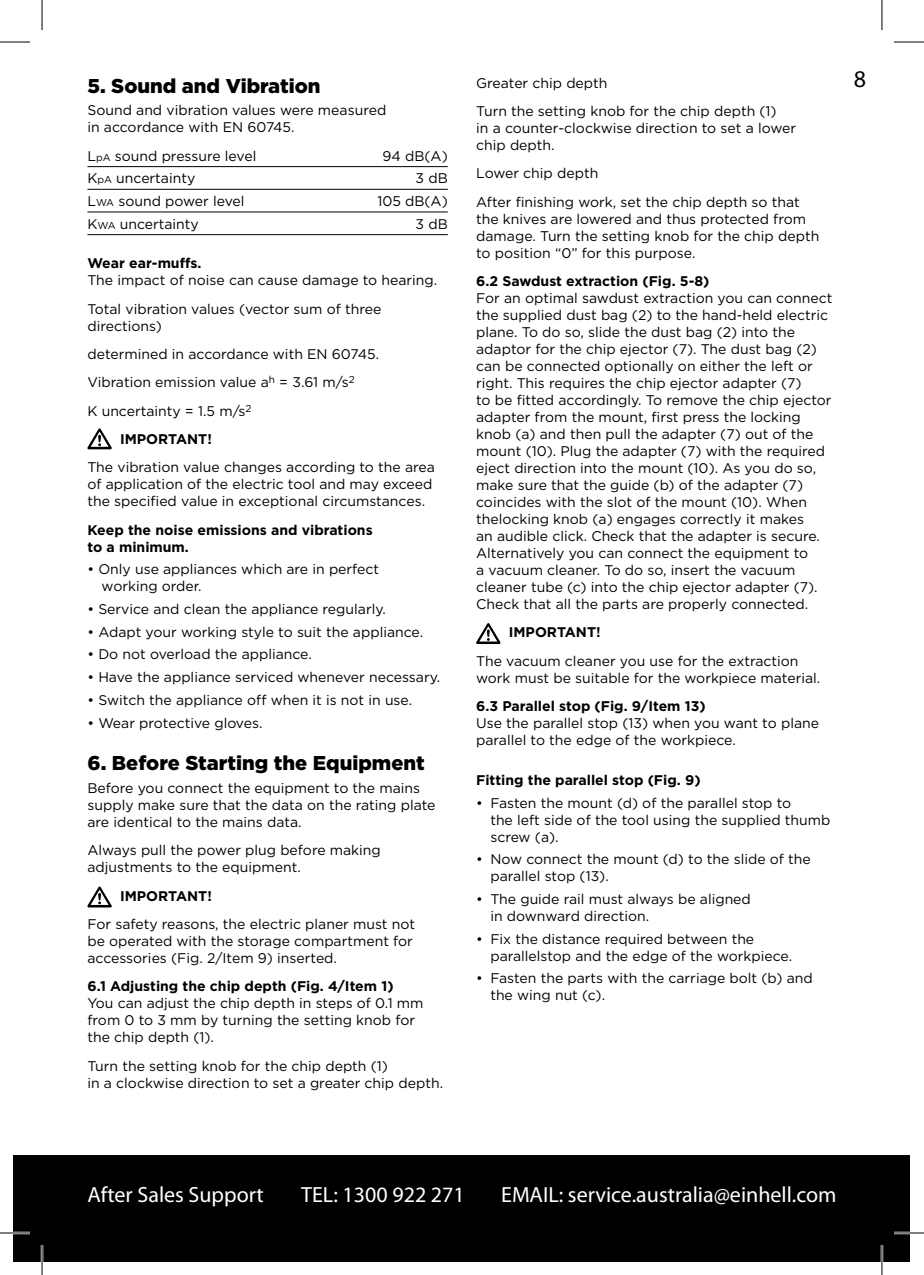
<style>
.page{position:relative;width:924px;height:1275px;background:#fff}
.page>*{position:absolute;margin:0;border:0;box-sizing:border-box;transform-origin:0 0}
.t1{font:24px "Myriad Pro";color:#000}
.t2{font:22px "Myriad Pro";color:#fff}
.t3{font:900 20px "Gotham";color:#000}
.t4{font:14px/17px "Gotham";color:#000}
.t5{font:700 14px/17px "Gotham";color:#000}
.s1{font-size:10px}
</style>
<div class="page">
<div style="left:14px;top:1154px;width:895px;height:107px;background:#000"></div>
<hr style="left:87px;top:166px;width:360px;height:1px;background:#000">
<hr style="left:87px;top:189px;width:360px;height:1px;background:#000">
<hr style="left:87px;top:212px;width:360px;height:1px;background:#000">
<hr style="left:87px;top:234px;width:360px;height:1px;background:#000">
<svg style="left:87px;top:428px;width:25px;height:21px"></svg>
<svg style="left:87px;top:886px;width:25px;height:21px"></svg>
<svg style="left:476px;top:623px;width:24px;height:21px"></svg>
<hr style="left:0;top:1231px;width:30px;height:3px;background:#fff">
<hr style="left:893px;top:1231px;width:30px;height:3px;background:#fff">
<hr style="left:41px;top:1245px;width:2px;height:30px;background:#fff">
<hr style="left:880px;top:1245px;width:2px;height:30px;background:#fff">
<hr style="left:0;top:42px;width:30px;height:1px;background:#000">
<hr style="left:893px;top:42px;width:30px;height:1px;background:#000">
<hr style="left:0;top:1232px;width:30px;height:1px;background:#000">
<hr style="left:893px;top:1232px;width:30px;height:1px;background:#000">
<hr style="left:42px;top:0;width:1px;height:30px;background:#000">
<hr style="left:42px;top:1245px;width:1px;height:30px;background:#000">
<hr style="left:881px;top:0;width:1px;height:30px;background:#000">
<hr style="left:881px;top:1245px;width:1px;height:30px;background:#000">
<h3 class="t3" style="left:87px;top:74px;width:235px">5. Sound and Vibration</h3>
<p class="t4" style="left:87px;top:102px;width:300px">Sound and vibration values were measured in accordance with EN 60745.</p>
<p class="t4" style="left:87px;top:147px;width:170px">L<span class="s1">pA</span> sound pressure level</p>
<p class="t4" style="left:382px;top:147px;width:67px">94 dB(A)</p>
<p class="t4" style="left:87px;top:170px;width:109px">K<span class="s1">pA</span> uncertainty</p>
<p class="t4" style="left:415px;top:170px;width:34px">3 dB</p>
<p class="t4" style="left:87px;top:192px;width:158px">L<span class="s1">WA</span> sound power level</p>
<p class="t4" style="left:377px;top:192px;width:72px">105 dB(A)</p>
<p class="t4" style="left:87px;top:215px;width:113px">K<span class="s1">WA</span> uncertainty</p>
<p class="t4" style="left:415px;top:215px;width:34px">3 dB</p>
<p class="t5" style="left:87px;top:254px;width:115px">Wear ear-muffs.</p>
<p class="t4" style="left:87px;top:266px;width:351px;line-height:28.4px">The impact of noise can cause damage to hearing.<br>Total vibration values (vector sum of three</p>
<p class="t4" style="left:87px;top:317px;width:76px">directions)</p>
<p class="t4" style="left:87px;top:345px;width:293px">determined in accordance with EN 60745.</p>
<p class="t4" style="left:87px;top:374px;width:269px">Vibration emission value a<sup>h</sup> = 3.61 m/s<sup>2</sup></p>
<p class="t4" style="left:87px;top:402px;width:166px">K uncertainty = 1.5 m/s<sup>2</sup></p>
<p class="t5" style="left:120px;top:430px;width:93px">IMPORTANT!</p>
<p class="t4" style="left:87px;top:459px;width:349px">The vibration value changes according to the area of application of the electric tool and may exceed the specified value in exceptional circumstances.</p>
<p class="t5" style="left:87px;top:521px;width:287px">Keep the noise emissions and vibrations to a minimum.</p>
<p class="t4" style="left:102px;top:561px;width:279px;text-indent:-14px">• Only use appliances which are in perfect working order.</p>
<p class="t4" style="left:87px;top:600px;width:300px">• Service and clean the appliance regularly.</p>
<p class="t4" style="left:87px;top:623px;width:337px">• Adapt your working style to suit the appliance.</p>
<p class="t4" style="left:87px;top:646px;width:226px">• Do not overload the appliance.</p>
<p class="t4" style="left:87px;top:668px;width:354px">• Have the appliance serviced whenever necessary.</p>
<p class="t4" style="left:87px;top:691px;width:326px">• Switch the appliance off when it is not in use.</p>
<p class="t4" style="left:87px;top:714px;width:176px">• Wear protective gloves.</p>
<h3 class="t3" style="left:87px;top:751px;width:339px">6. Before Starting the Equipment</h3>
<p class="t4" style="left:87px;top:779px;width:349px">Before you connect the equipment to the mains supply make sure that the data on the rating plate are identical to the mains data.</p>
<p class="t4" style="left:87px;top:841px;width:295px">Always pull the power plug before making adjustments to the equipment.</p>
<p class="t5" style="left:120px;top:886px;width:93px">IMPORTANT!</p>
<p class="t4" style="left:87px;top:915px;width:329px">For safety reasons, the electric planer must not be operated with the storage compartment for accessories (Fig. 2/Item 9) inserted.</p>
<p class="t5" style="left:87px;top:977px;width:307px">6.1 Adjusting the chip depth (Fig. 4/Item 1)</p>
<p class="t4" style="left:87px;top:994px;width:337px">You can adjust the chip depth in steps of 0.1 mm from 0 to 3 mm by turning the setting knob for the chip depth (1).</p>
<p class="t4" style="left:87px;top:1057px;width:357px">Turn the setting knob for the chip depth (1)<br>in a clockwise direction to set a greater chip depth.</p>
<p class="t4" style="left:476px;top:68px;width:302px;line-height:28.4px">Greater chip depth<br>Turn the setting knob for the chip depth (1)</p>
<p class="t4" style="left:476px;top:119px;width:321px">in a counter-clockwise direction to set a lower chip depth.</p>
<p class="t4" style="left:476px;top:159px;width:325px;line-height:28.4px">Lower chip depth<br>After finishing work, set the chip depth so that</p>
<p class="t4" style="left:476px;top:210px;width:344px">the knives are lowered and thus protected from damage. Turn the setting knob for the chip depth to position “0” for this purpose.</p>
<p class="t5" style="left:476px;top:272px;width:235px">6.2 Sawdust extraction (Fig. 5-8)</p>
<p class="t4" style="left:476px;top:289px;width:357px">For an optimal sawdust extraction you can connect the supplied dust bag (2) to the hand-held electric plane. To do so, slide the dust bag (2) into the adaptor for the chip ejector (7). The dust bag (2) can be connected optionally on either the left or right. This requires the chip ejector adapter (7)<br>to be fitted accordingly. To remove the chip ejector adapter from the mount, first press the locking knob (a) and then pull the adapter (7) out of the mount (10). Plug the adapter (7) with the required eject direction into the mount (10). As you do so, make sure that the guide (b) of the adapter (7) coincides with the slot of the mount (10). When thelocking knob (a) engages correctly it makes<br>an audible click. Check that the adapter is secure.<br>Alternatively you can connect the equipment to<br>a vacuum cleaner. To do so, insert the vacuum cleaner tube (c) into the chip ejector adapter (7).<br>Check that all the parts are properly connected.</p>
<p class="t5" style="left:508px;top:623px;width:93px">IMPORTANT!</p>
<p class="t4" style="left:476px;top:652px;width:345px">The vacuum cleaner you use for the extraction work must be suitable for the workpiece material.</p>
<p class="t5" style="left:476px;top:697px;width:231px">6.3 Parallel stop (Fig. 9/Item 13)</p>
<p class="t4" style="left:476px;top:714px;width:344px">Use the parallel stop (13) when you want to plane parallel to the edge of the workpiece.</p>
<p class="t5" style="left:476px;top:771px;width:226px">Fitting the parallel stop (Fig. 9)</p>
<p class="t4" style="left:490px;top:794px;width:341px;text-indent:-14px">• Fasten the mount (d) of the parallel stop to<br>the left side of the tool using the supplied thumb screw (a).</p>
<p class="t4" style="left:490px;top:850px;width:322px;text-indent:-14px">• Now connect the mount (d) to the slide of the parallel stop (13).</p>
<p class="t4" style="left:490px;top:890px;width:262px;text-indent:-14px">• The guide rail must always be aligned in downward direction.</p>
<p class="t4" style="left:490px;top:930px;width:303px;text-indent:-14px">• Fix the distance required between the parallelstop and the edge of the workpiece.</p>
<p class="t4" style="left:490px;top:969px;width:324px;text-indent:-14px">• Fasten the parts with the carriage bolt (b) and the wing nut (c).</p>
<h1 class="t1" style="left:853px;top:64px;width:14px">8</h1>
<h2 class="t2" style="left:87px;top:1181px;width:178px">After Sales Support</h2>
<h2 class="t2" style="left:301px;top:1181px;width:165px">TEL: 1300 922 271</h2>
<h2 class="t2" style="left:501px;top:1181px;width:336px">EMAIL: service.australia@einhell.com</h2>
</div>
